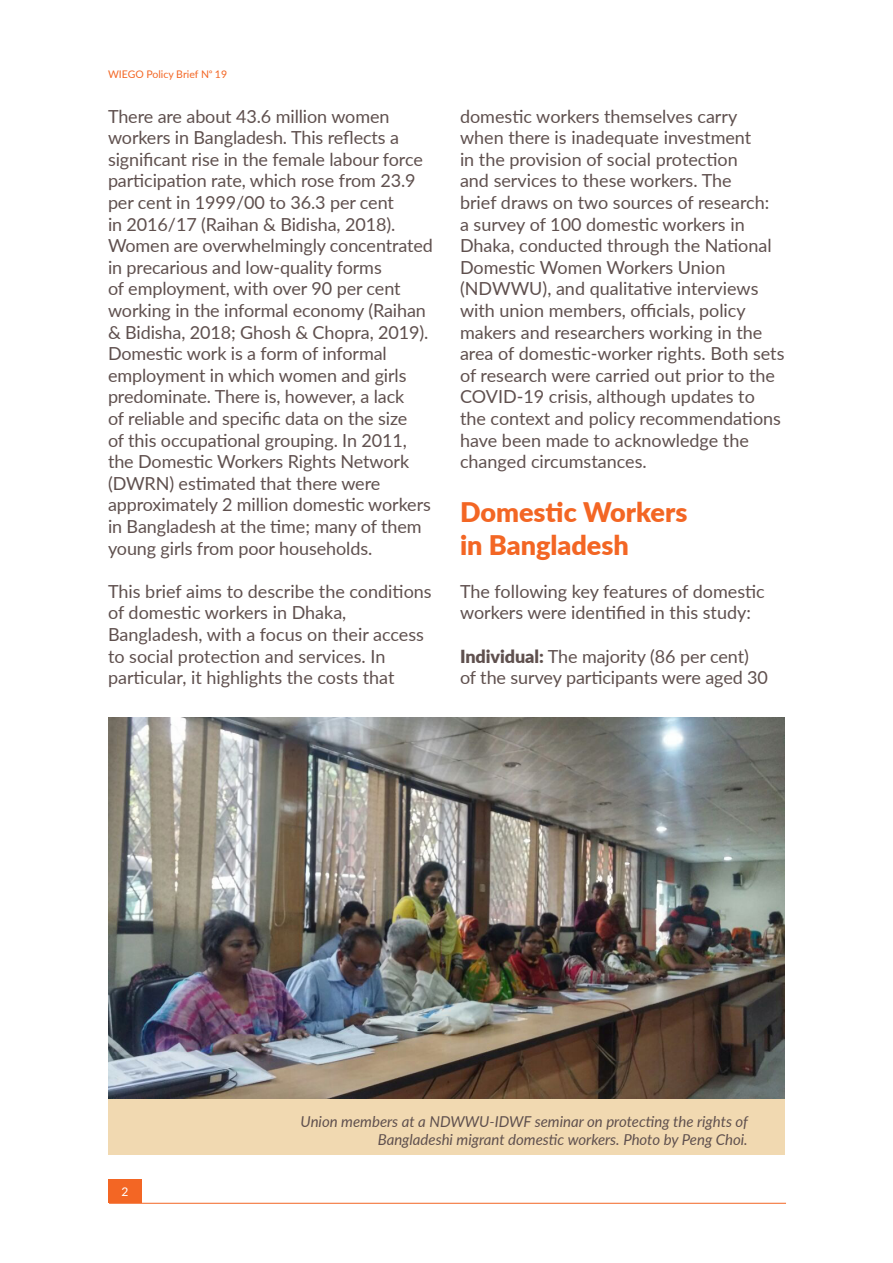
<style>
.page{position:relative;width:893px;height:1263px;background:#fff}
.page>*{position:absolute;margin:0;border:0;box-sizing:border-box;transform-origin:0 0}
.Heading_1{font:900 27px/32.4px "Lato";color:#f36624}
.Paragraph{font:18px/21.6px "Lato";letter-spacing:-.005em;color:#5f504e}
.Paragraph-2{font:italic 15px/18px "Lato";color:#5f504e;text-align:right}
.t1{font:12px "Lato";color:#fff}
.t2{font:10.5px "Lato";color:#f36624}
.s1{font-weight:900}
</style>
<div class="page">
<div style="left:108px;top:1088px;width:677px;height:67px;background:#f1d9b1"></div>
<img style="left:108px;top:718px;width:677px;height:380px">
<hr style="left:109px;top:1203px;width:677px;height:1px;background:#f36624">
<div style="left:108px;top:1180px;width:34px;height:23px;background:#f36624"></div>
<p class="t2" style="left:108px;top:66px;width:121px">WIEGO Policy Brief No 19</p>
<p class="Paragraph" style="left:108px;top:104px;width:326px">There are about 43.6 million women workers in Bangladesh. This reflects a significant rise in the female labour force participation rate, which rose from 23.9 per cent in 1999/00 to 36.3 per cent<br>in 2016/17 (Raihan &amp; Bidisha, 2018).<br>Women are overwhelmingly concentrated in precarious and low-quality forms<br>of employment, with over 90 per cent working in the informal economy (Raihan &amp; Bidisha, 2018; Ghosh &amp; Chopra, 2019).<br>Domestic work is a form of informal employment in which women and girls predominate. There is, however, a lack<br>of reliable and specific data on the size<br>of this occupational grouping. In 2011, the Domestic Workers Rights Network (DWRN) estimated that there were approximately 2 million domestic workers in Bangladesh at the time; many of them young girls from poor households.</p>
<p class="Paragraph" style="left:108px;top:580px;width:325px">This brief aims to describe the conditions of domestic workers in Dhaka, Bangladesh, with a focus on their access to social protection and services. In particular, it highlights the costs that</p>
<p class="Paragraph" style="left:460px;top:104px;width:326px">domestic workers themselves carry when there is inadequate investment<br>in the provision of social protection<br>and services to these workers. The<br>brief draws on two sources of research:<br>a survey of 100 domestic workers in Dhaka, conducted through the National Domestic Women Workers Union (NDWWU), and qualitative interviews with union members, officials, policy makers and researchers working in the area of domestic-worker rights. Both sets of research were carried out prior to the COVID-19 crisis, although updates to the context and policy recommendations have been made to acknowledge the changed circumstances.</p>
<p class="Heading_1" style="left:460px;top:495px;width:229px">Domestic Workers in Bangladesh</p>
<p class="Paragraph" style="left:460px;top:580px;width:306px">The following key features of domestic workers were identified in this study:</p>
<p class="Paragraph" style="left:460px;top:644px;width:310px"><span class="s1">Individual:</span> The majority (86 per cent) of the survey participants were aged 30</p>
<p class="t1" style="left:121px;top:1183px;width:8px">2</p>
<p class="Paragraph-2" style="left:301px;top:1112px;width:449px">Union members at a NDWWU-IDWF seminar on protecting the rights of<br>Bangladeshi migrant domestic workers. Photo by Peng Choi.</p>
</div>
